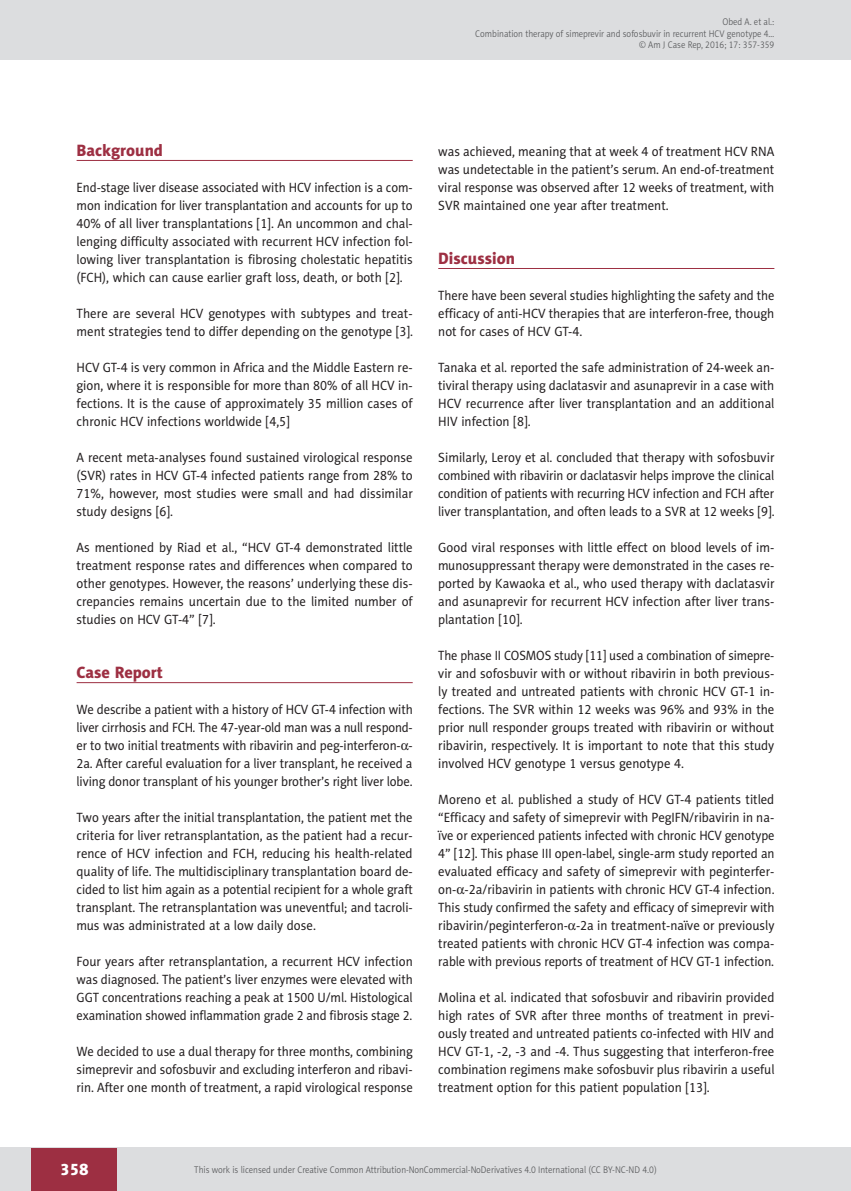
<style>
.page{position:relative;width:851px;height:1191px;background:#fff}
.page>*{position:absolute;margin:0;border:0;box-sizing:border-box;transform-origin:0 0}
.AJCR_Headline_1{font:16.5px "Naomi Sans EFN Heavy";color:#9d2f42}
.t1{font:16.5px "Naomi Sans EFN Heavy";color:#fff}
.AJCR_Body{font:13.5px/18px "Naomi Sans EFN";color:#231f20;text-align:justify;scale:.95 1}
.AJCR_Body-2{font:13.5px/18px "Naomi Sans EFN";color:#231f20;text-align:justify;scale:.94 1}
.AJCR_Body-3{font:13.5px/18px "Naomi Sans EFN";color:#231f20;text-align:justify;scale:.92 1}
.AJCR_Body-4{font:13.5px/18px "Naomi Sans EFN";color:#231f20;text-align:justify;scale:.93 1}
.AJCR_pagina_zywa{font:9.75px/11.2px "Naomi Sans EFN Light";color:#57585a;text-align:right;scale:.9 1}
.AJCR_pagina_sygnatur{font:9.75px "Naomi Sans EFN Light";color:#57585a;scale:.9 1}
.s1{font-family:"Standard Sym L"}
</style>
<div class="page">
<hr style="left:77px;top:160px;width:335px;height:1px;background:#9d2f42">
<hr style="left:77px;top:682px;width:335px;height:1px;background:#9d2f42">
<hr style="left:438px;top:268px;width:336px;height:1px;background:#9d2f42">
<div style="left:0;top:1148px;width:850px;height:43px;background:#dcdddf"></div>
<div style="left:32px;top:1147px;width:85px;height:43px;background:#9d2f42"></div>
<div style="left:0;top:0;width:850px;height:60px;background:#dcdddf"></div>
<hr style="left:850px;top:0;width:1px;height:60px;background:#dcdddf">
<p class="AJCR_pagina_zywa" style="left:475px;top:16px;width:334px">Obed A. et al.:<br>Combination therapy of simeprevir and sofosbuvir in recurrent HCV genotype 4…</p>
<p class="AJCR_pagina_sygnatur" style="left:639px;top:39px;width:152px">© Am J Case Rep, 2016; 17: 357-359</p>
<p class="AJCR_Headline_1" style="left:77px;top:140px;width:88px">Background</p>
<p class="AJCR_Body-2" style="left:77px;top:178px;width:359px">End-stage liver disease associated with HCV infection is a com&shy;mon indication for liver transplantation and accounts for up to 40% of all liver transplantations [1]. An uncommon and chal&shy;lenging difficulty associated with recurrent HCV infection fol&shy;lowing liver transplantation is fibrosing cholestatic hepatitis (FCH), which can cause earlier graft loss, death, or both [2].</p>
<p class="AJCR_Body" style="left:77px;top:304px;width:355px">There are several HCV genotypes with subtypes and treat&shy;ment strategies tend to differ depending on the genotype [3].</p>
<p class="AJCR_Body" style="left:77px;top:358px;width:355px">HCV GT-4 is very common in Africa and the Middle Eastern re&shy;gion, where it is responsible for more than 80% of all HCV in&shy;fections. It is the cause of approximately 35 million cases of chronic HCV infections worldwide [4,5]</p>
<p class="AJCR_Body" style="left:77px;top:448px;width:355px">A recent meta-analyses found sustained virological response (SVR) rates in HCV GT-4 infected patients range from 28% to 71%, however, most studies were small and had dissimilar study designs [6].</p>
<p class="AJCR_Body" style="left:77px;top:538px;width:355px">As mentioned by Riad et al., “HCV GT-4 demonstrated little treatment response rates and differences when compared to other genotypes. However, the reasons’ underlying these dis&shy;crepancies remains uncertain due to the limited number of studies on HCV GT-4” [7].</p>
<p class="AJCR_Headline_1" style="left:77px;top:662px;width:88px">Case Report</p>
<p class="AJCR_Body-2" style="left:77px;top:700px;width:359px">We describe a patient with a history of HCV GT-4 infection with liver cirrhosis and FCH. The 47-year-old man was a null respond&shy;er to two initial treatments with ribavirin and peg-interferon-<span class="s1">a</span>-2a. After careful evaluation for a liver transplant, he received a living donor transplant of his younger brother’s right liver lobe.</p>
<p class="AJCR_Body-2" style="left:77px;top:808px;width:359px">Two years after the initial transplantation, the patient met the criteria for liver retransplantation, as the patient had a recur&shy;rence of HCV infection and FCH, reducing his health-related quality of life. The multidisciplinary transplantation board de&shy;cided to list him again as a potential recipient for a whole graft transplant. The retransplantation was uneventful; and tacroli&shy;mus was administrated at a low daily dose.</p>
<p class="AJCR_Body" style="left:77px;top:952px;width:355px">Four years after retransplantation, a recurrent HCV infection was diagnosed. The patient’s liver enzymes were elevated with GGT concentrations reaching a peak at 1500 U/ml. Histological examination showed inflammation grade 2 and fibrosis stage 2.</p>
<p class="AJCR_Body-2" style="left:77px;top:1042px;width:359px">We decided to use a dual therapy for three months, combining simeprevir and sofosbuvir and excluding interferon and ribavi&shy;rin. After one month of treatment, a rapid virological response</p>
<p class="AJCR_Body" style="left:438px;top:142px;width:355px">was achieved, meaning that at week 4 of treatment HCV RNA was undetectable in the patient’s serum. An end-of-treatment viral response was observed after 12 weeks of treatment, with SVR maintained one year after treatment.</p>
<p class="AJCR_Headline_1" style="left:438px;top:248px;width:78px">Discussion</p>
<p class="AJCR_Body-4" style="left:438px;top:286px;width:363px">There have been several studies highlighting the safety and the efficacy of anti-HCV therapies that are interferon-free, though not for cases of HCV GT-4.</p>
<p class="AJCR_Body" style="left:438px;top:358px;width:355px">Tanaka et al. reported the safe administration of 24-week an&shy;tiviral therapy using daclatasvir and asunaprevir in a case with HCV recurrence after liver transplantation and an additional HIV infection [8].</p>
<p class="AJCR_Body" style="left:438px;top:448px;width:355px">Similarly, Leroy et al. concluded that therapy with sofosbuvir combined with ribavirin or daclatasvir helps improve the clinical condition of patients with recurring HCV infection and FCH after liver transplantation, and often leads to a SVR at 12 weeks [9].</p>
<p class="AJCR_Body" style="left:438px;top:538px;width:355px">Good viral responses with little effect on blood levels of im&shy;munosuppressant therapy were demonstrated in the cases re&shy;ported by Kawaoka et al., who used therapy with daclatasvir and asunaprevir for recurrent HCV infection after liver trans&shy;plantation [10].</p>
<p class="AJCR_Body-3" style="left:438px;top:646px;width:367px">The phase II COSMOS study [11] used a combination of simepre&shy;vir and sofosbuvir with or without ribavirin in both previous&shy;ly treated and untreated patients with chronic HCV GT-1 in&shy;fections. The SVR within 12 weeks was 96% and 93% in the prior null responder groups treated with ribavirin or without ribavirin, respectively. It is important to note that this study involved HCV genotype 1 versus genotype 4.</p>
<p class="AJCR_Body" style="left:438px;top:790px;width:355px">Moreno et al. published a study of HCV GT-4 patients titled “Efficacy and safety of simeprevir with PegIFN/ribavirin in na&shy;ïve or experienced patients infected with chronic HCV genotype 4” [12]. This phase III open-label, single-arm study reported an evaluated efficacy and safety of simeprevir with peginterfer&shy;on-<span class="s1">a</span>-2a/ribavirin in patients with chronic HCV GT-4 infection.<br>This study confirmed the safety and efficacy of simeprevir with ribavirin/peginterferon-<span class="s1">a</span>-2a in treatment-naïve or previously treated patients with chronic HCV GT-4 infection was compa&shy;rable with previous reports of treatment of HCV GT-1 infection.</p>
<p class="AJCR_Body" style="left:438px;top:988px;width:355px">Molina et al. indicated that sofosbuvir and ribavirin provided high rates of SVR after three months of treatment in previ&shy;ously treated and untreated patients co-infected with HIV and HCV GT-1, -2, -3 and -4. Thus suggesting that interferon-free combination regimens make sofosbuvir plus ribavirin a useful treatment option for this patient population [13].</p>
<p class="t1" style="left:60px;top:1159px;width:30px">358</p>
<p class="AJCR_pagina_zywa" style="left:194px;top:1164px;width:515px">This work is licensed under Creative Common Attribution-NonCommercial-NoDerivatives 4.0 International (CC BY-NC-ND 4.0)</p>
</div>
